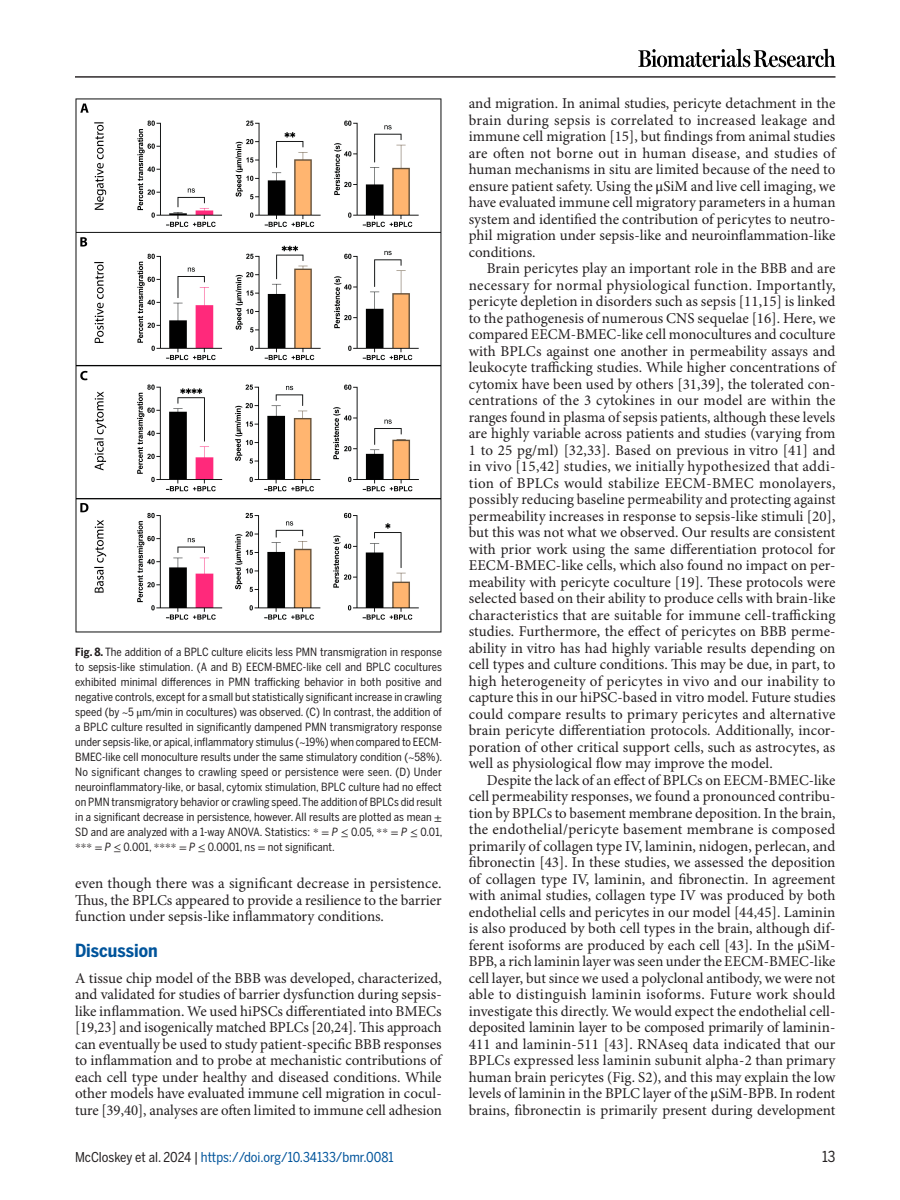
<style>
.page{position:relative;width:900px;height:1200px;background:#fff}
.page>*{position:absolute;margin:0;border:0;box-sizing:border-box;transform-origin:0 0}
.t1{font:700 18px "Benton Sans Cond";color:#00549b}
.t2{font:15px/16.5px "Minion Pro";color:#231f20;text-align:justify}
.t3{font:15px "Benton Sans Cond";color:#231f20}
.t4{font:13.5px "Benton Sans Cond";color:#00549b}
.t5{font:11.25px/15px "Benton Sans Cond";letter-spacing:.005em;color:#231f20;text-align:justify}
.s1{font-weight:700}
.s2{font-family:"STIX"}
.s3{font-family:"Benton Sans Condensed";font-style:italic}
.s4{color:#231f20}
</style>
<div class="page">
<hr style="left:75px;top:76px;width:761px;height:2px;background:#231f20">
<svg style="left:638px;top:49px;width:197px;height:18px"></svg>
<img style="left:75px;top:98px;width:367px;height:535px">
<p class="t5" style="left:75px;top:645px;width:369px"><span class="s1">Fig. 8.</span> The addition of a BPLC culture elicits less PMN transmigration in response to sepsis-like stimulation. (A and B) EECM-BMEC-like cell and BPLC cocultures exhibited minimal differences in PMN trafficking behavior in both positive and negative controls, except for a small but statistically significant increase in crawling speed (by <span class="s2">~</span>5 <span class="s2">μ</span>m/min in cocultures) was observed. (C) In contrast, the addition of a BPLC culture resulted in significantly dampened PMN transmigratory response under sepsis-like, or apical, inflammatory stimulus (<span class="s2">~</span>19%) when compared to EECM-BMEC-like cell monoculture results under the same stimulatory condition (<span class="s2">~</span>58%).<br>No significant changes to crawling speed or persistence were seen. (D) Under neuroinflammatory-like, or basal, cytomix stimulation, BPLC culture had no effect on PMN transmigratory behavior or crawling speed. The addition of BPLCs did result in a significant decrease in persistence, however. All results are plotted as mean <span class="s2">± </span>SD and are analyzed with a 1-way ANOVA. Statistics: <span class="s2">* =</span> <span class="s3">P</span> <span class="s2">≤</span> 0.05, <span class="s2">** =</span> <span class="s3">P</span> <span class="s2">≤</span> 0.01, <span class="s2">*** =</span> <span class="s3">P</span> <span class="s2">≤</span> 0.001, <span class="s2">**** =</span> <span class="s3">P</span> <span class="s2">≤</span> 0.0001, ns <span class="s2">=</span> not significant.</p>
<p class="t2" style="left:75px;top:876px;width:368px">even though there was a significant decrease in persistence.<br>Thus, the BPLCs appeared to provide a resilience to the barrier function under sepsis-like inflammatory conditions.</p>
<p class="t1" style="left:75px;top:940px;width:84px">Discussion</p>
<p class="t2" style="left:75px;top:970px;width:368px">A tissue chip model of the BBB was developed, characterized, and validated for studies of barrier dysfunction during sepsis&shy;like inflammation. We used hiPSCs differentiated into BMECs [ 19 , 23 ] and isogenically matched BPLCs [ 20 , 24 ]. This approach can eventually be used to study patient-specific BBB responses to inflammation and to probe at mechanistic contributions of each cell type under healthy and diseased conditions. While other models have evaluated immune cell migration in cocul&shy;ture [ 39 , 40 ], analyses are often limited to immune cell adhesion</p>
<p class="t2" style="left:469px;top:96px;width:368px">and migration. In animal studies, pericyte detachment in the brain during sepsis is correlated to increased leakage and immune cell migration [ 15 ], but findings from animal studies are often not borne out in human disease, and studies of human mechanisms in situ are limited because of the need to ensure patient safety. Using the <span class="s2">μ</span>SiM and live cell imaging, we have evaluated immune cell migratory parameters in a human system and identified the contribution of pericytes to neutro&shy;phil migration under sepsis-like and neuroinflammation-like conditions.</p>
<p class="t2" style="left:469px;top:261px;width:368px;text-indent:18px">Brain pericytes play an important role in the BBB and are necessary for normal physiological function. Importantly, pericyte depletion in disorders such as sepsis [ 11 , 15 ] is linked to the pathogenesis of numerous CNS sequelae [ 16 ]. Here, we compared EECM-BMEC-like cell monocultures and coculture with BPLCs against one another in permeability assays and leukocyte trafficking studies. While higher concentrations of cytomix have been used by others [ 31 , 39 ], the tolerated con&shy;centrations of the 3 cytokines in our model are within the ranges found in plasma of sepsis patients, although these levels are highly variable across patients and studies (varying from 1 to 25 pg/ml) [ 32 , 33 ]. Based on previous in vitro [ 41 ] and in vivo [ 15 , 42 ] studies, we initially hypothesized that addi&shy;tion of BPLCs would stabilize EECM-BMEC monolayers, possibly reducing baseline permeability and protecting against permeability increases in response to sepsis-like stimuli [ 20 ], but this was not what we observed. Our results are consistent with prior work using the same differentiation protocol for EECM-BMEC-like cells, which also found no impact on per&shy;meability with pericyte coculture [ 19 ]. These protocols were selected based on their ability to produce cells with brain-like characteristics that are suitable for immune cell-trafficking studies. Furthermore, the effect of pericytes on BBB perme&shy;ability in vitro has had highly variable results depending on cell types and culture conditions. This may be due, in part, to high heterogeneity of pericytes in vivo and our inability to capture this in our hiPSC-based in vitro model. Future studies could compare results to primary pericytes and alternative brain pericyte differentiation protocols. Additionally, incor&shy;poration of other critical support cells, such as astrocytes, as well as physiological flow may improve the model.</p>
<p class="t2" style="left:469px;top:772px;width:368px;text-indent:18px">Despite the lack of an effect of BPLCs on EECM-BMEC-like cell permeability responses, we found a pronounced contribu&shy;tion by BPLCs to basement membrane deposition. In the brain, the endothelial/pericyte basement membrane is composed primarily of collagen type IV, laminin, nidogen, perlecan, and fibronectin [ 43 ]. In these studies, we assessed the deposition of collagen type IV, laminin, and fibronectin. In agreement with animal studies, collagen type IV was produced by both endothelial cells and pericytes in our model [ 44 , 45 ]. Laminin is also produced by both cell types in the brain, although dif&shy;ferent isoforms are produced by each cell [ 43 ]. In the <span class="s2">μ</span>SiM-BPB, a rich laminin layer was seen under the EECM-BMEC-like cell layer, but since we used a polyclonal antibody, we were not able to distinguish laminin isoforms. Future work should investigate this directly. We would expect the endothelial cell&shy;deposited laminin layer to be composed primarily of laminin-411 and laminin-511 [ 43 ]. RNAseq data indicated that our BPLCs expressed less laminin subunit alpha-2 than primary human brain pericytes (Fig. S2), and this may explain the low levels of laminin in the BPLC layer of the <span class="s2">μ</span>SiM-BPB. In rodent brains, fibronectin is primarily present during development</p>
<p class="t4" style="left:75px;top:1149px;width:320px"><span class="s4">McCloskey et al. 2024 |</span> https://doi.org/10.34133/bmr.0081</p>
<p class="t3" style="left:822px;top:1147px;width:15px">13</p>
</div>
